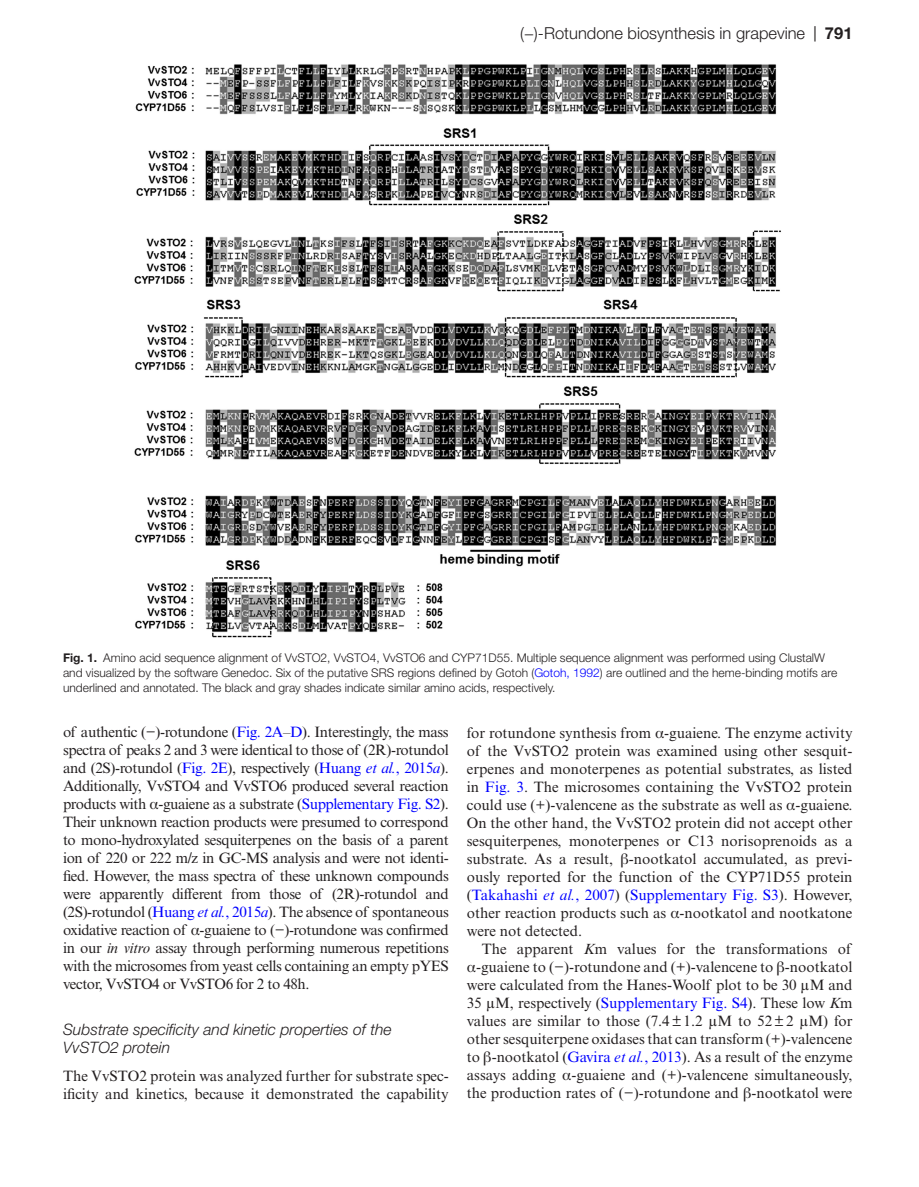
<style>
.page{position:relative;width:919px;height:1187px;background:#fff}
.page>*{position:absolute;margin:0;border:0;box-sizing:border-box;transform-origin:0 0}
.t1{font:300 16.5px "Helvetica Neue LT Std";color:#231f20}
.t2{font:italic 300 15.75px/18px "Helvetica Neue LT Std";color:#231f20}
.t3{font:15px/18px "Times New Roman MT Std";color:#231f20;text-align:justify}
.t4{font:300 12px/15px "Helvetica Neue LT Std";color:#231f20}
.s1{font-family:"Times New Roman MT Std";font-weight:400}
.s2{font-weight:700}
.s3{color:#00f}
.s4{font-style:italic;color:#00f}
.s5{font-family:"Gandhari Unicode"}
.s6{font-style:italic}
</style>
<div class="page">
<img style="left:134px;top:64px;width:647px;height:574px">
<p class="t1" style="left:520px;top:23px;width:334px">(−)-Rotundone biosynthesis in grapevine <span class="s1">|</span> <span class="s2">791</span></p>
<p class="t4" style="left:63px;top:650px;width:775px"><span class="s2">Fig. 1.</span> Amino acid sequence alignment of VvSTO2, VvSTO4, VvSTO6 and CYP71D55. Multiple sequence alignment was performed using ClustalW and visualized by the software Genedoc. Six of the putative SRS regions defined by Gotoh (<span class="s3">Gotoh, 1992</span>) are outlined and the heme-binding motifs are underlined and annotated. The black and gray shades indicate similar amino acids, respectively.</p>
<p class="t3" style="left:63px;top:723px;width:387px">of authentic (−)-rotundone (<span class="s3">Fig. 2A</span>–<span class="s3">D</span>). Interestingly, the mass spectra of peaks 2 and 3 were identical to those of (2R)-rotundol and (2S)-rotundol (<span class="s3">Fig. 2E</span>), respectively (<span class="s3">Huang</span> <span class="s4">et al.</span><span class="s3">, 2015</span><span class="s4">a</span>).<br>Additionally, VvSTO4 and VvSTO6 produced several reaction products with <span class="s5">α</span>-guaiene as a substrate (<span class="s3">Supplementary Fig. S2</span>).<br>Their unknown reaction products were presumed to correspond to mono-hydroxylated sesquiterpenes on the basis of a parent ion of 220 or 222 m/z in GC-MS analysis and were not identi&shy;fied. However, the mass spectra of these unknown compounds were apparently different from those of (2R)-rotundol and (2S)-rotundol (<span class="s3">Huang</span> <span class="s4">et al.</span><span class="s3">, 2015</span><span class="s4">a</span>). The absence of spontaneous oxidative reaction of <span class="s5">α</span>-guaiene to (−)-rotundone was confirmed in our <span class="s6">in vitro</span> assay through performing numerous repetitions with the microsomes from yeast cells containing an empty pYES vector, VvSTO4 or VvSTO6 for 2 to 48h.</p>
<p class="t2" style="left:63px;top:1019px;width:330px">Substrate specificity and kinetic properties of the<br>VvSTO2 protein</p>
<p class="t3" style="left:63px;top:1066px;width:387px">The VvSTO2 protein was analyzed further for substrate spec&shy;ificity and kinetics, because it demonstrated the capability</p>
<p class="t3" style="left:466px;top:724px;width:387px">for rotundone synthesis from <span class="s5">α</span>-guaiene. The enzyme activity of the VvSTO2 protein was examined using other sesquit&shy;erpenes and monoterpenes as potential substrates, as listed in <span class="s3">Fig. 3</span>. The microsomes containing the VvSTO2 protein could use (+)-valencene as the substrate as well as <span class="s5">α</span>-guaiene.<br>On the other hand, the VvSTO2 protein did not accept other sesquiterpenes, monoterpenes or C13 norisoprenoids as a substrate. As a result, <span class="s5">β</span>-nootkatol accumulated, as previ&shy;ously reported for the function of the CYP71D55 protein (<span class="s3">Takahashi</span> <span class="s4">et al.</span><span class="s3">, 2007</span>) (<span class="s3">Supplementary Fig. S3</span>). However, other reaction products such as <span class="s5">α</span>-nootkatol and nootkatone were not detected.</p>
<p class="t3" style="left:466px;top:940px;width:387px;text-indent:15px">The apparent <span class="s6">K</span>m values for the transformations of <span class="s5">α</span>-guaiene to (−)-rotundone and (+)-valencene to <span class="s5">β</span>-nootkatol were calculated from the Hanes-Woolf plot to be 30 <span class="s5">μ</span>M and 35 <span class="s5">μ</span>M, respectively (<span class="s3">Supplementary Fig. S4</span>). These low <span class="s6">K</span>m values are similar to those (7.4±1.2 <span class="s5">μ</span>M to 52±2 <span class="s5">μ</span>M) for other sesquiterpene oxidases that can transform (+)-valencene to <span class="s5">β</span>-nootkatol (<span class="s3">Gavira</span> <span class="s4">et al.</span><span class="s3">, 2013</span>). As a result of the enzyme assays adding <span class="s5">α</span>-guaiene and (+)-valencene simultaneously, the production rates of (−)-rotundone and <span class="s5">β</span>-nootkatol were</p>
</div>
